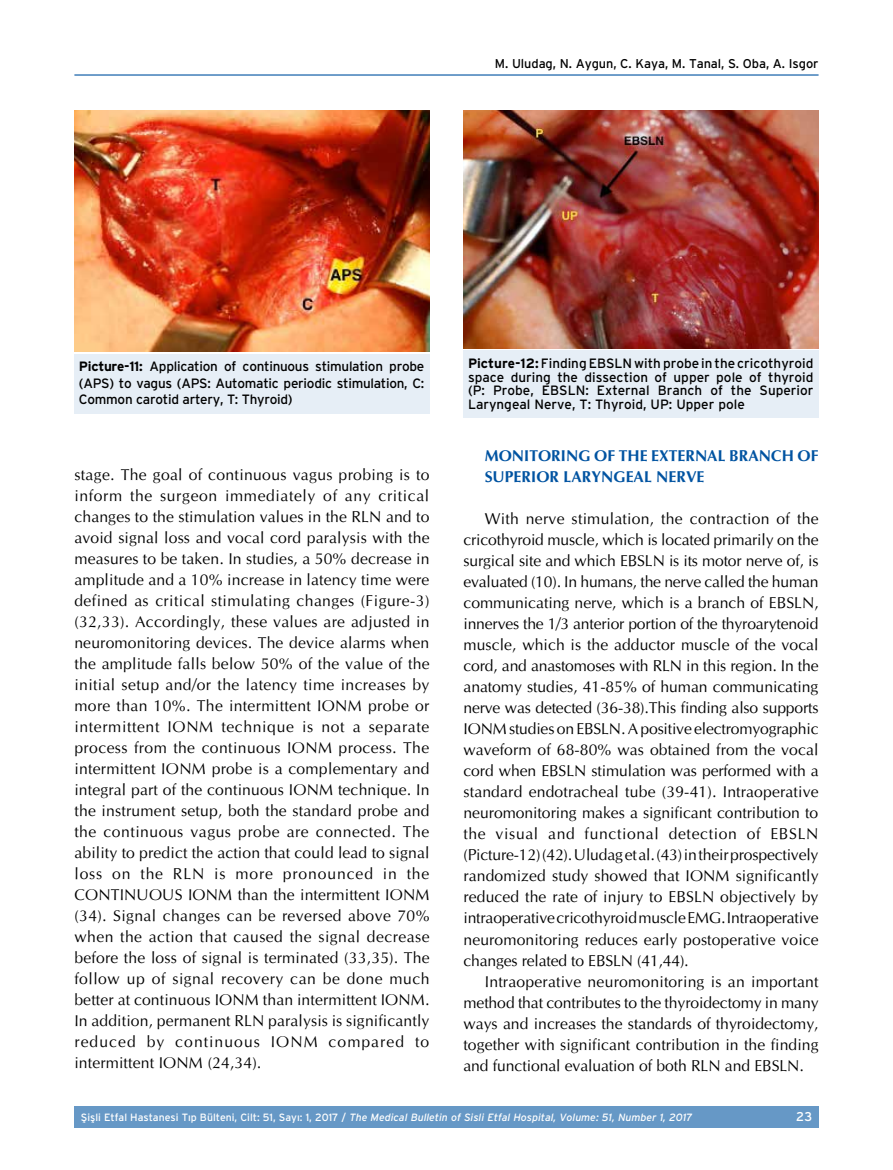
<style>
.page{position:relative;width:893px;height:1170px;background:#fff}
.page>*{position:absolute;margin:0;border:0;box-sizing:border-box;transform-origin:0 0}
.t1{font:15.75px/21px "Optima";letter-spacing:.005em;color:#000;text-align:justify}
.t2{font:700 15.75px/21px "Optima";color:#0053a1}
.t3{font:13.5px/13.5px "Interstate";letter-spacing:-.01em;color:#000;text-align:justify}
.t4{font:12.75px "Interstate";letter-spacing:-.005em;color:#000}
.t5{font:12.75px "Interstate";color:#fff}
.t6{font:italic 10.5px "Interstate";color:#fff}
.s1{font-weight:700}
.s2{font-style:normal}
</style>
<div class="page">
<div style="left:74px;top:1106px;width:745px;height:21px;background:#6698c6"></div>
<hr style="left:74px;top:74px;width:745px;height:2px;background:#0053a1">
<div style="left:74px;top:354px;width:355px;height:60px;background:#e6eef6"></div>
<img style="left:74px;top:111px;width:355px;height:241px">
<div style="left:463px;top:351px;width:356px;height:67px;background:#e6eef6"></div>
<img style="left:463px;top:111px;width:356px;height:237px">
<p class="t4" style="left:495px;top:57px;width:325px">M. Uludag, N. Aygun, C. Kaya, M. Tanal, S. Oba, A. Isgor</p>
<p class="t3" style="left:79px;top:358px;width:347px;line-height:16.5px"><span class="s1">Picture-11:</span> Application of continuous stimulation probe (APS) to vagus (APS: Automatic periodic stimulation, C:<br>Common carotid artery, T: Thyroid)</p>
<p class="t3" style="left:468px;top:356px;width:347px"><span class="s1">Picture-12:</span> Finding EBSLN with probe in the cricothyroid space during the dissection of upper pole of thyroid (P: Probe, EBSLN: External Branch of the Superior Laryngeal Nerve, T: Thyroid, UP: Upper pole</p>
<p class="t1" style="left:74px;top:464px;width:357px">stage. The goal of continuous vagus probing is to inform the surgeon immediately of any critical changes to the stimulation values in the RLN and to avoid signal loss and vocal cord paralysis with the measures to be taken. In studies, a 50% decrease in amplitude and a 10% increase in latency time were defined as critical stimulating changes (Figure-3) (32,33). Accordingly, these values are adjusted in neuromonitoring devices. The device alarms when the amplitude falls below 50% of the value of the initial setup and/or the latency time increases by more than 10%. The intermittent IONM probe or intermittent IONM technique is not a separate process from the continuous IONM process. The intermittent IONM probe is a complementary and integral part of the continuous IONM technique. In the instrument setup, both the standard probe and the continuous vagus probe are connected. The ability to predict the action that could lead to signal loss on the RLN is more pronounced in the CONTINUOUS IONM than the intermittent IONM (34). Signal changes can be reversed above 70% when the action that caused the signal decrease before the loss of signal is terminated (33,35). The follow up of signal recovery can be done much better at continuous IONM than intermittent IONM.<br>In addition, permanent RLN paralysis is significantly reduced by continuous IONM compared to intermittent IONM (24,34).</p>
<p class="t2" style="left:485px;top:445px;width:335px">MONITORING OF THE EXTERNAL BRANCH OF<br>SUPERIOR LARYNGEAL NERVE</p>
<p class="t1" style="left:463px;top:508px;width:357px;text-indent:21px">With nerve stimulation, the contraction of the cricothyroid muscle, which is located primarily on the surgical site and which EBSLN is its motor nerve of, is evaluated (10). In humans, the nerve called the human communicating nerve, which is a branch of EBSLN, innerves the 1/3 anterior portion of the thyroarytenoid muscle, which is the adductor muscle of the vocal cord, and anastomoses with RLN in this region. In the anatomy studies, 41-85% of human communicating nerve was detected (36-38).This finding also supports IONM studies on EBSLN. A positive electromyographic waveform of 68-80% was obtained from the vocal cord when EBSLN stimulation was performed with a standard endotracheal tube (39-41). Intraoperative neuromonitoring makes a significant contribution to the visual and functional detection of EBSLN (Picture-12) (42). Uludag et al. (43) in their prospectively randomized study showed that IONM significantly reduced the rate of injury to EBSLN objectively by intraoperative cricothyroid muscle EMG. Intraoperative neuromonitoring reduces early postoperative voice changes related to EBSLN (41,44).</p>
<p class="t1" style="left:463px;top:970px;width:357px;text-indent:21px">Intraoperative neuromonitoring is an important method that contributes to the thyroidectomy in many ways and increases the standards of thyroidectomy, together with significant contribution in the finding and functional evaluation of both RLN and EBSLN.</p>
<p class="t6" style="left:81px;top:1110px;width:613px"><span class="s2">Şişli Etfal Hastanesi T›p Bülteni, Cilt: 51, Say›: 1, 2017 /</span> The Medical Bulletin of Sisli Etfal Hospital, Volume: 51, Number 1, 2017</p>
<p class="t5" style="left:796px;top:1108px;width:17px">23</p>
</div>
